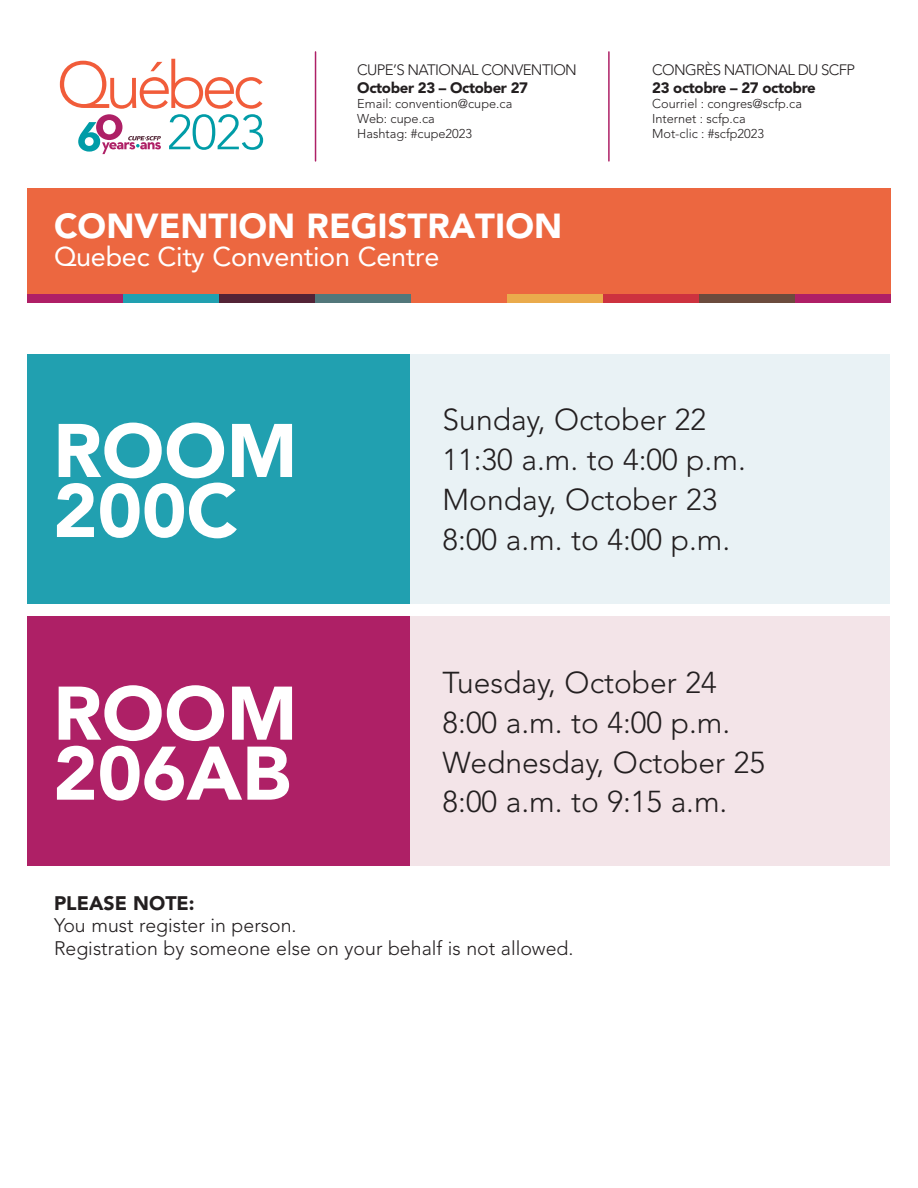
<style>
.page{position:relative;width:918px;height:1188px;background:#fff}
.page>*{position:absolute;margin:0;border:0;box-sizing:border-box;transform-origin:0 0}
.t1{font:900 75px/60px "Avenir LT Std";color:#fff}
.t2{font:900 34.5px "Avenir LT Std";color:#fff}
.t3{font:300 30px "Avenir LT Std";color:#231f20}
.t4{font:27px "Avenir LT Std";letter-spacing:-.01em;color:#fff}
.t5{font:300 19.5px/22.5px "Avenir LT Std";color:#231f20}
.t6{font:300 15px/18px "Avenir LT Std";letter-spacing:-.04em;color:#231f20}
.t7{font:300 12.75px/15px "Avenir LT Std";color:#231f20}
.s1{font-weight:900}
</style>
<div class="page">
<div style="left:27px;top:188px;width:864px;height:114px;background:#ec6740"></div>
<div style="left:27px;top:294px;width:96px;height:8px;background:#af1f66"></div>
<div style="left:795px;top:294px;width:96px;height:8px;background:#af1f66"></div>
<div style="left:123px;top:294px;width:96px;height:8px;background:#21a0b0"></div>
<div style="left:219px;top:294px;width:96px;height:8px;background:#532336"></div>
<div style="left:315px;top:294px;width:96px;height:8px;background:#52777a"></div>
<div style="left:507px;top:294px;width:96px;height:8px;background:#eaab4c"></div>
<div style="left:603px;top:294px;width:96px;height:8px;background:#cd323f"></div>
<div style="left:699px;top:294px;width:96px;height:8px;background:#6b4b3d"></div>
<div style="left:27px;top:354px;width:383px;height:250px;background:#21a0b0"></div>
<div style="left:410px;top:354px;width:480px;height:250px;background:#e9f2f5"></div>
<div style="left:27px;top:616px;width:383px;height:250px;background:#ae2066"></div>
<div style="left:410px;top:616px;width:480px;height:250px;background:#f3e4e8"></div>
<hr style="left:608px;top:52px;width:2px;height:109px;background:#ae2066">
<hr style="left:315px;top:52px;width:1px;height:109px;background:#ae2066">
<svg style="left:60px;top:59px;width:203px;height:95px"></svg>
<p class="t6" style="left:357px;top:61px;width:221px">CUPE’S NATIONAL CONVENTION<br><span class="s1">October 23 – October 27</span></p>
<p class="t7" style="left:357px;top:96px;width:157px">Email: convention@cupe.ca</p>
<p class="t7" style="left:357px;top:111px;width:116px">Web: cupe.ca<br>Hashtag: #cupe2023</p>
<p class="t2" style="left:54px;top:205px;width:510px">CONVENTION REGISTRATION</p>
<p class="t4" style="left:54px;top:241px;width:387px">Quebec City Convention Centre</p>
<p class="t6" style="left:652px;top:61px;width:205px">CONGRÈS NATIONAL DU SCFP<br><span class="s1">23 octobre – 27 octobre</span></p>
<p class="t7" style="left:652px;top:96px;width:151px">Courriel : congres@scfp.ca<br>Internet : scfp.ca<br>Mot-clic : #scfp2023</p>
<p class="t1" style="left:53px;top:421px;width:246px">ROOM<br>200C</p>
<p class="t1" style="left:53px;top:683px;width:246px">ROOM<br>206AB</p>
<p class="t3" style="left:443px;top:402px;width:265px">Sunday, October 22</p>
<p class="t3" style="left:443px;top:442px;width:305px">11:30 a.m. to 4:00 p.m.</p>
<p class="t3" style="left:443px;top:482px;width:276px">Monday, October 23</p>
<p class="t3" style="left:443px;top:522px;width:289px">8:00 a.m. to 4:00 p.m.</p>
<p class="t3" style="left:443px;top:665px;width:276px">Tuesday, October 24</p>
<p class="t3" style="left:443px;top:705px;width:289px">8:00 a.m. to 4:00 p.m.</p>
<p class="t3" style="left:443px;top:745px;width:324px">Wednesday, October 25</p>
<p class="t3" style="left:443px;top:784px;width:286px">8:00 a.m. to 9:15 a.m.</p>
<p class="t5" style="left:54px;top:892px;width:521px"><span class="s1">PLEASE NOTE:<br></span>You must register in person.<br>Registration by someone else on your behalf is not allowed.</p>
</div>
